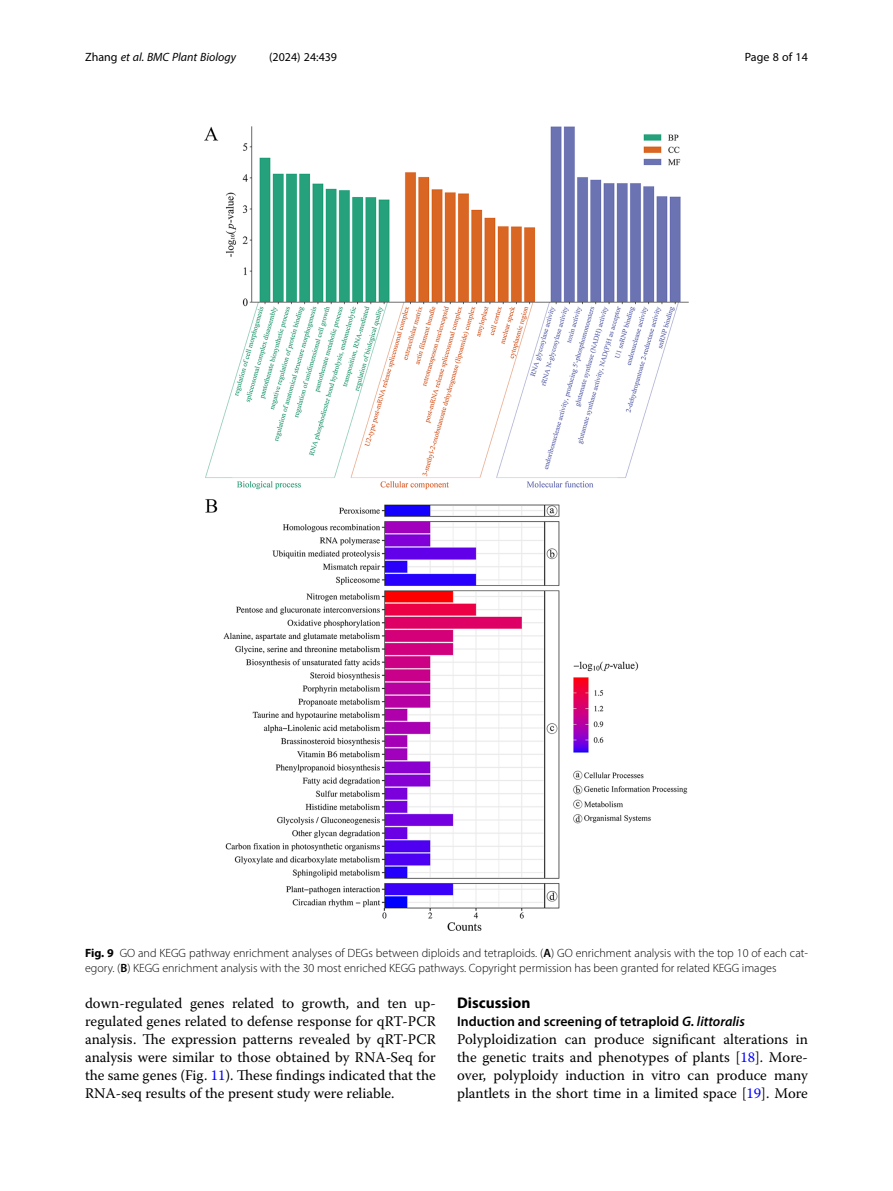
<style>
.page{position:relative;width:893px;height:1191px;background:#fff}
.page>*{position:absolute;margin:0;border:0;box-sizing:border-box;transform-origin:0 0}
.Head_1{font:700 15.45px "Myriad Pro";color:#000}
.Body_Text{font:14.7px/18px "Warnock Pro";color:#000;text-align:justify}
.Head_2_After_1{font:600 13.8px "Myriad Pro";color:#000}
.Figure_Caption{font:300 12px/15px "Myriad Pro";color:#000}
.t1{font:italic 12px "Myriad Pro";color:#000}
.t2{font:12px "Myriad Pro";color:#000}
.s1{font-style:normal}
.s2{font-weight:700}
.s3{font-weight:600}
.s4{color:#00f}
.s5{font-style:italic}
</style>
<div class="page">
<img style="left:204px;top:126px;width:485px;height:804px">
<p class="t1" style="left:85px;top:50px;width:152px"><span class="s1">Zhang</span> et al. BMC Plant Biology</p>
<p class="t2" style="left:269px;top:50px;width:70px">(2024) 24:439</p>
<p class="t2" style="left:745px;top:50px;width:65px">Page 8 of 14</p>
<p class="Figure_Caption" style="left:85px;top:945px;width:724px"><span class="s2">Fig. 9</span> GO and KEGG pathway enrichment analyses of DEGs between diploids and tetraploids. (<span class="s3">A</span>) GO enrichment analysis with the top 10 of each cat&shy;egory. (<span class="s3">B</span>) KEGG enrichment analysis with the 30 most enriched KEGG pathways. Copyright permission has been granted for related KEGG images</p>
<p class="Body_Text" style="left:85px;top:994px;width:352px">down-regulated genes related to growth, and ten up&shy;regulated genes related to defense response for qRT-PCR analysis. The expression patterns revealed by qRT-PCR analysis were similar to those obtained by RNA-Seq for the same genes (Fig. <span class="s4">11</span>). These findings indicated that the RNA-seq results of the present study were reliable.</p>
<p class="Head_1" style="left:457px;top:993px;width:75px">Discussion</p>
<p class="Head_2_After_1" style="left:457px;top:1013px;width:289px">Induction and screening of tetraploid <span class="s5">G. littoralis</span></p>
<p class="Body_Text" style="left:457px;top:1030px;width:352px">Polyploidization can produce significant alterations in the genetic traits and phenotypes of plants [<span class="s4">18</span>]. More&shy;over, polyploidy induction in vitro can produce many plantlets in the short time in a limited space [<span class="s4">19</span>]. More</p>
</div>
